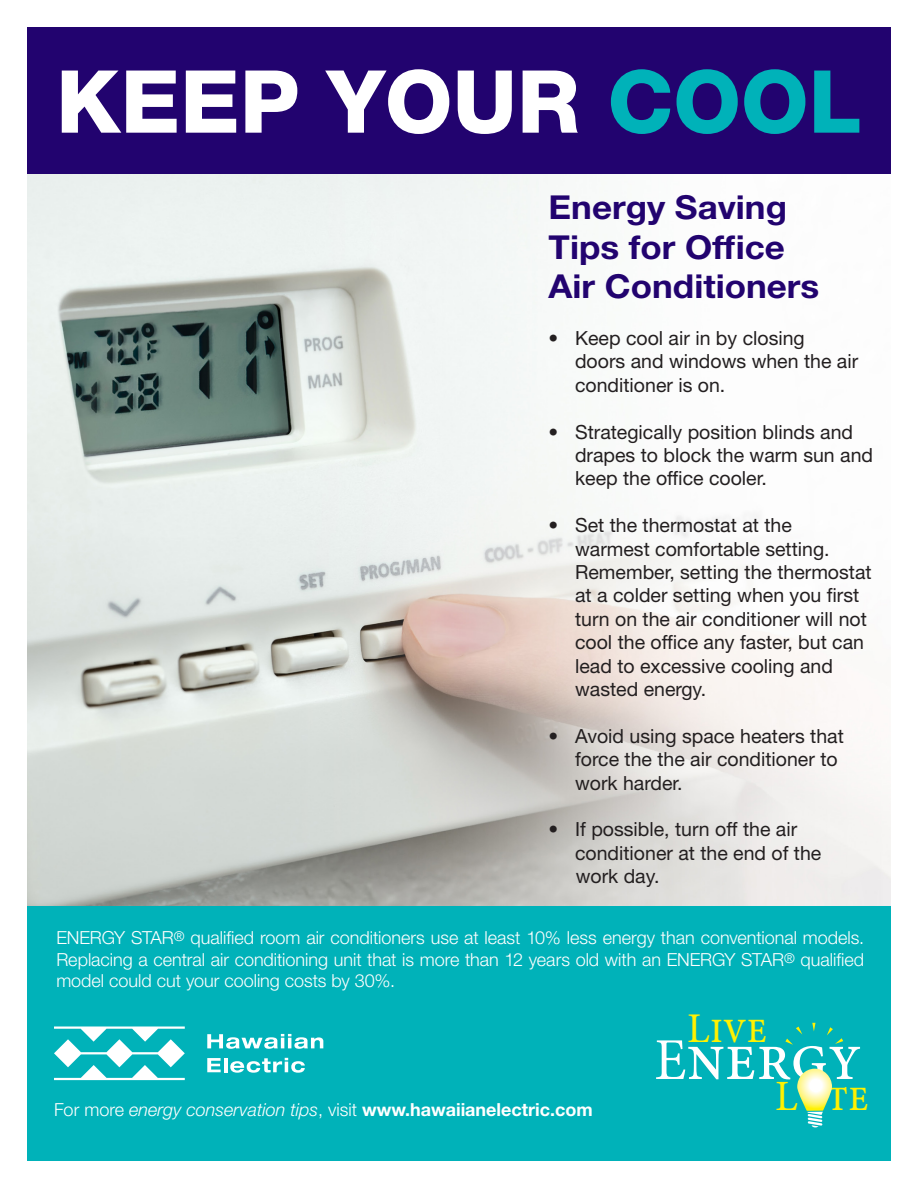
<style>
.page{position:relative;width:918px;height:1188px;background:#fff}
.page>*{position:absolute;margin:0;border:0;box-sizing:border-box;transform-origin:0 0}
.t1{font:800 87px "Helvetica Neue LT Std";color:#fff}
.t2{font:69.3px "Minion Pro";color:#fff;scale:.95 1}
.t3{font:47.85px "Minion Pro";color:#fff101;scale:.88 1}
.t4{font:700 33px/39.6px "Helvetica Neue LT Std";color:#22036f;scale:1.06 1}
.t5{font:19.5px/23.4px "Helvetica Neue LT Std";color:#231f20}
.t6{font:300 18px/21.6px "Helvetica Neue LT Std";color:#fff;text-align:justify}
.t7{font:700 18px "Helvetica Neue LT Std";color:#fff}
.s1{color:#00b2b9}
.s2{font-weight:300}
.s3{font-weight:300;font-style:italic}
.s4{font-size:42.3px}
.s5{font-size:59.4px}
.s6{font-size:43.2px}
</style>
<div class="page">
<div style="left:27px;top:905px;width:864px;height:255px;background:#00b2b9"></div>
<div style="left:27px;top:27px;width:864px;height:864px;background:#22036f"></div>
<img style="left:27px;top:175px;width:864px;height:730px">
<svg style="left:54px;top:1026px;width:131px;height:54px"></svg>
<svg style="left:207px;top:1034px;width:116px;height:15px"></svg>
<svg style="left:207px;top:1058px;width:14px;height:14px"></svg>
<hr style="left:224px;top:1058px;width:3px;height:14px;background:#fff">
<svg style="left:230px;top:1058px;width:75px;height:15px"></svg>
<svg style="left:797px;top:1069px;width:35px;height:58px"></svg>
<svg style="left:827px;top:1027px;width:16px;height:17px"></svg>
<svg style="left:785px;top:1027px;width:17px;height:18px"></svg>
<svg style="left:812px;top:1023px;width:4px;height:8px"></svg>
<h1 class="t1" style="left:56px;top:50px;width:807px">KEEP YOUR <span class="s1">COOL</span></h1>
<h2 class="t4" style="left:549px;top:187px;width:257px">Energy Saving<br>Tips for Office<br>Air Conditioners</h2>
<p class="t5" style="left:575px;top:326px;width:285px;text-indent:-26px">• Keep cool air in by closing doors and windows when the air conditioner is on.</p>
<p class="t5" style="left:575px;top:420px;width:299px;text-indent:-26px">• Strategically position blinds and drapes to block the warm sun and keep the office cooler.</p>
<p class="t5" style="left:575px;top:513px;width:298px;text-indent:-26px">• Set the thermostat at the<br>warmest comfortable setting.<br>Remember, setting the thermostat at a colder setting when you first turn on the air conditioner will not cool the office any faster, but can lead to excessive cooling and wasted energy.</p>
<p class="t5" style="left:575px;top:724px;width:270px;text-indent:-26px">• Avoid using space heaters that force the the air conditioner to work harder.</p>
<p class="t5" style="left:575px;top:817px;width:248px;text-indent:-26px">• If possible, turn off the air conditioner at the end of the work day.</p>
<p class="t6" style="left:56px;top:927px;width:809px">ENERGY STAR<sup>®</sup> qualified room air conditioners use at least 10% less energy than conventional models.<br>Replacing a central air conditioning unit that is more than 12 years old with an ENERGY STAR<sup>®</sup> qualified model could cut your cooling costs by 30%.</p>
<p class="t7" style="left:54px;top:1098px;width:540px"><span class="s2">For more</span> <span class="s3">energy conservation tips</span><span class="s2">, visit</span> www.hawaiianelectric.com</p>
<p class="t3" style="left:687px;top:994px;width:93px"><span class="s4">L</span>ive</p>
<p class="t2" style="left:654px;top:1010px;width:220px"><span class="s5">E</span>nergy</p>
<p class="t3" style="left:775px;top:1062px;width:108px"><span class="s6">L</span> te</p>
</div>
